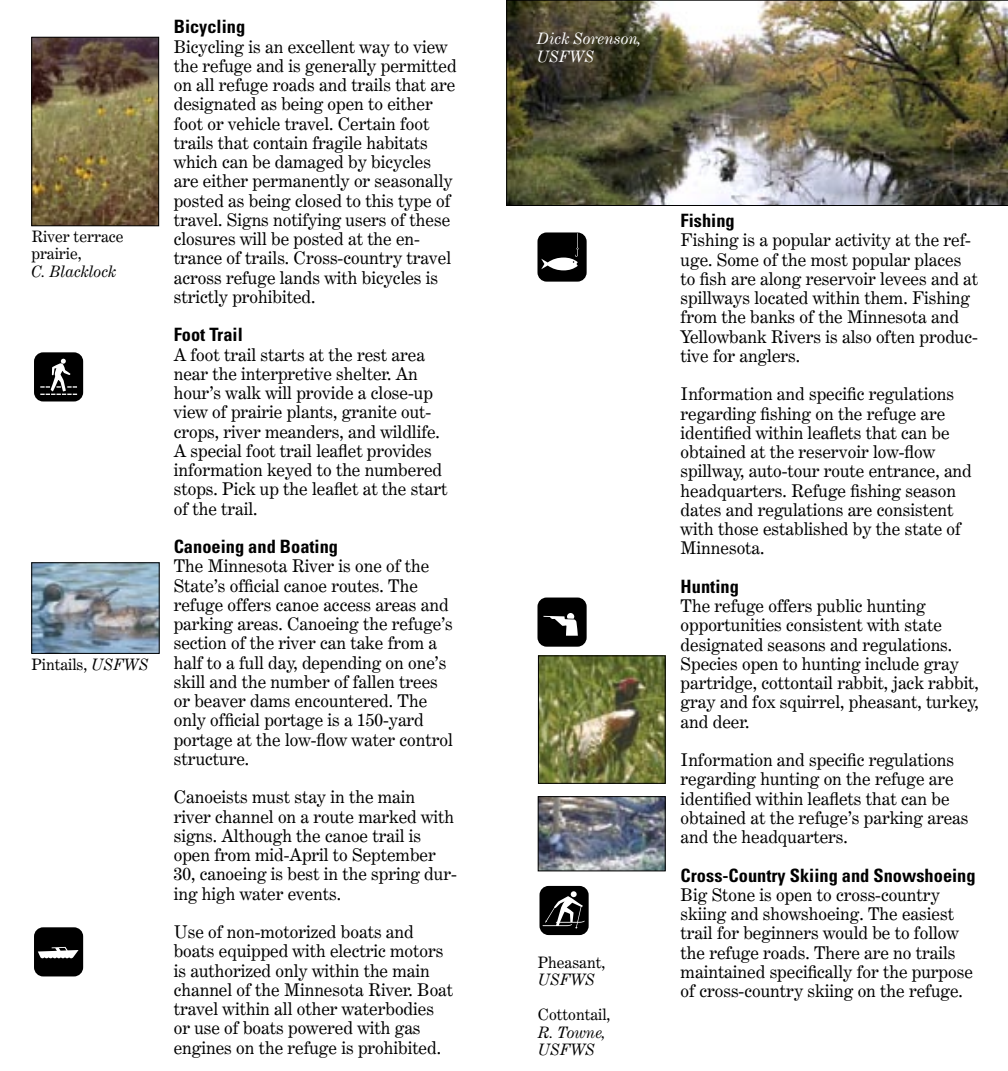
<style>
.page{position:relative;width:1008px;height:1071px;background:#fff}
.page>*{position:absolute;margin:0;border:0;box-sizing:border-box;transform-origin:0 0}
.Subhead_1{font:63px "Sign Pix Two";color:#000}
.Subhead_1-2{font:63px "Sign Pix One";color:#000}
.Headline{font:700 condensed 18.38px "Univers";color:#000}
.Body_text{font:17.5px/19.2px "Century Expanded BT";color:#000}
.Subhead_1-3{font:15.75px/17.5px "Century Expanded BT";color:#000}
.Subhead_1-4{font:italic 15.75px/17.5px "Century Expanded BT";color:#000}
.Subhead_1-5{font:italic 15.75px "Century Expanded BT";color:#fff}
.s1{font-style:italic}
</style>
<div class="page">
<img style="left:540px;top:658px;width:123px;height:124px">
<div style="left:538px;top:656px;width:127px;height:128px;border:1px solid #000"></div>
<img style="left:540px;top:798px;width:123px;height:71px">
<div style="left:538px;top:796px;width:127px;height:75px;border:1px solid #000"></div>
<img style="left:34px;top:39px;width:123px;height:185px">
<div style="left:32px;top:37px;width:127px;height:189px;border:1px solid #000"></div>
<img style="left:506px;top:0;width:502px;height:206px">
<img style="left:33px;top:565px;width:124px;height:87px">
<div style="left:31px;top:563px;width:128px;height:91px;border:1px solid #000"></div>
<p class="Subhead_1-3" style="left:31px;top:227px;width:93px">River terrace prairie,</p>
<p class="Subhead_1-4" style="left:31px;top:262px;width:86px">C. Blacklock</p>
<p class="Subhead_1-2" style="left:31px;top:343px;width:56px">k</p>
<p class="Subhead_1-3" style="left:31px;top:655px;width:118px">Pintails, <span class="s1">USFWS</span></p>
<p class="Subhead_1" style="left:31px;top:918px;width:56px">p</p>
<p class="Headline" style="left:174px;top:16px;width:73px">Bicycling</p>
<p class="Body_text" style="left:174px;top:37px;width:284px">Bicycling is an excellent way to view the refuge and is generally permitted on all refuge roads and trails that are designated as being open to either foot or vehicle travel. Certain foot trails that contain fragile habitats which can be damaged by bicycles are either permanently or seasonally posted as being closed to this type of travel. Signs notifying users of these closures will be posted at the en&shy;trance of trails. Cross-country travel across refuge lands with bicycles is strictly prohibited.</p>
<p class="Headline" style="left:174px;top:324px;width:71px">Foot Trail</p>
<p class="Body_text" style="left:174px;top:345px;width:275px">A foot trail starts at the rest area near the interpretive shelter. An hour’s walk will provide a close-up view of prairie plants, granite out&shy;crops, river meanders, and wildlife.<br>A special foot trail leaflet provides information keyed to the numbered stops. Pick up the leaflet at the start of the trail.</p>
<p class="Headline" style="left:174px;top:535px;width:166px">Canoeing and Boating</p>
<p class="Body_text" style="left:174px;top:556px;width:281px">The Minnesota River is one of the State’s official canoe routes. The refuge offers canoe access areas and parking areas. Canoeing the refuge’s section of the river can take from a half to a full day, depending on one’s skill and the number of fallen trees or beaver dams encountered. The only official portage is a 150-yard portage at the low-flow water control structure.</p>
<p class="Body_text" style="left:174px;top:787px;width:285px">Canoeists must stay in the main<br>river channel on a route marked with signs. Although the canoe trail is open from mid-April to September<br>30, canoeing is best in the spring dur&shy;ing high water events.</p>
<p class="Body_text" style="left:174px;top:922px;width:281px">Use of non-motorized boats and boats equipped with electric motors is authorized only within the main channel of the Minnesota River. Boat travel within all other waterbodies or use of boats powered with gas engines on the refuge is prohibited.</p>
<p class="Subhead_1-5" style="left:537px;top:29px;width:106px">Dick Sorenson,</p>
<p class="Subhead_1-5" style="left:537px;top:46px;width:59px">USFWS</p>
<p class="Subhead_1" style="left:535px;top:223px;width:56px">y</p>
<p class="Subhead_1" style="left:535px;top:588px;width:56px">E</p>
<p class="Subhead_1" style="left:537px;top:876px;width:56px">l</p>
<p class="Subhead_1-3" style="left:538px;top:953px;width:69px">Pheasant,<br><span class="s1">USFWS</span></p>
<p class="Subhead_1-3" style="left:538px;top:1006px;width:74px">Cottontail,</p>
<p class="Subhead_1-4" style="left:538px;top:1023px;width:70px">R. Towne,<br>USFWS</p>
<p class="Headline" style="left:681px;top:209px;width:56px">Fishing</p>
<p class="Body_text" style="left:681px;top:230px;width:299px">Fishing is a popular activity at the ref&shy;uge. Some of the most popular places to fish are along reservoir levees and at spillways located within them. Fishing from the banks of the Minnesota and Yellowbank Rivers is also often produc&shy;tive for anglers.</p>
<p class="Body_text" style="left:681px;top:384px;width:293px">Information and specific regulations regarding fishing on the refuge are identified within leaflets that can be obtained at the reservoir low-flow spillway, auto-tour route entrance, and headquarters. Refuge fishing season dates and regulations are consistent with those established by the state of Minnesota.</p>
<p class="Headline" style="left:681px;top:575px;width:60px">Hunting</p>
<p class="Body_text" style="left:681px;top:596px;width:300px">The refuge offers public hunting opportunities consistent with state designated seasons and regulations.<br>Species open to hunting include gray partridge, cottontail rabbit, jack rabbit, gray and fox squirrel, pheasant, turkey, and deer.</p>
<p class="Body_text" style="left:681px;top:750px;width:289px">Information and specific regulations regarding hunting on the refuge are identified within leaflets that can be obtained at the refuge’s parking areas and the headquarters.</p>
<p class="Headline" style="left:681px;top:864px;width:297px">Cross-Country Skiing and Snowshoeing</p>
<p class="Body_text" style="left:681px;top:885px;width:294px">Big Stone is open to cross-country skiing and showshoeing. The easiest trail for beginners would be to follow the refuge roads. There are no trails maintained specifically for the purpose of cross-country skiing on the refuge.</p>
</div>
